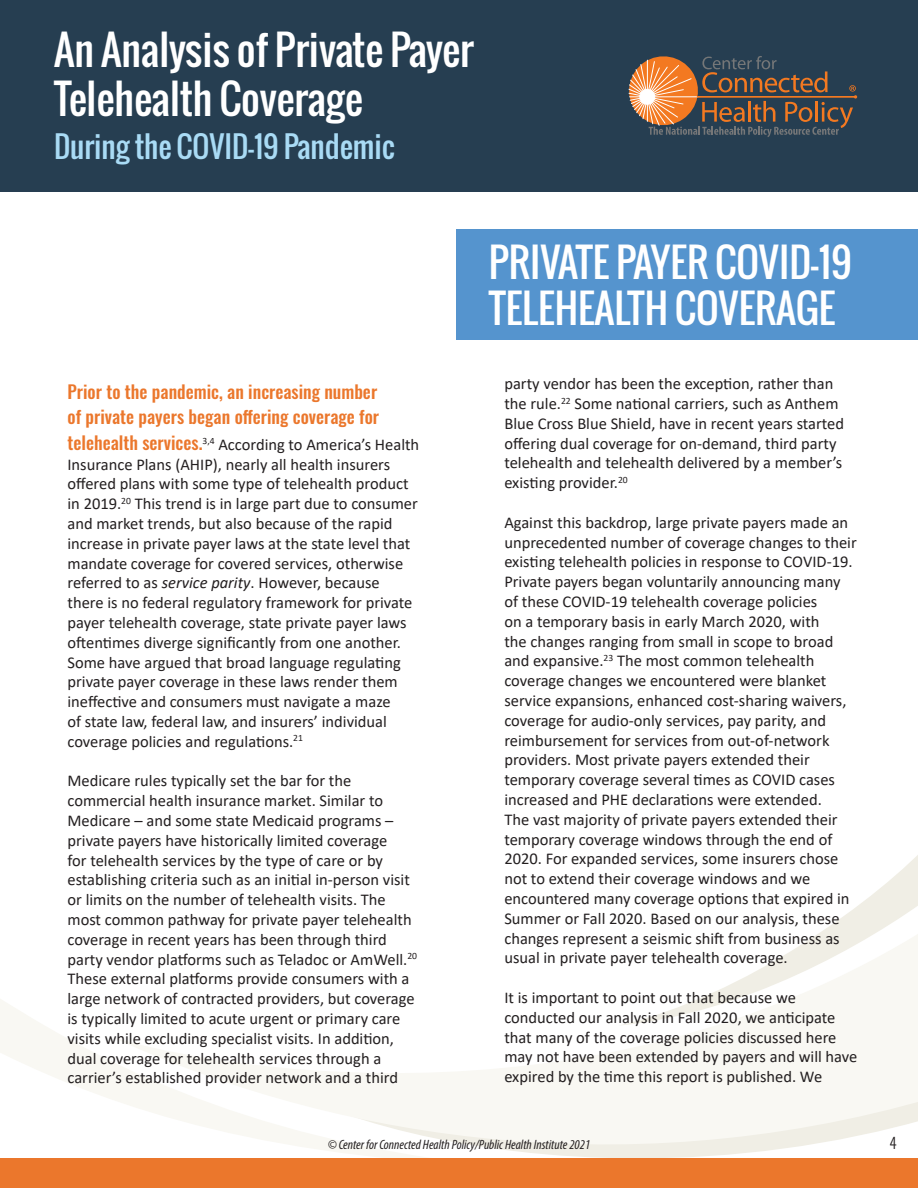
<style>
.page{position:relative;width:918px;height:1188px;background:#fff}
.page>*{position:absolute;margin:0;border:0;box-sizing:border-box;transform-origin:0 0}
.t1{font:40.5px/49.2px "Oswald";color:#fff}
.chapter{font:39.3px/46.5px "Oswald";color:#fff}
.t2{font:29.4px "Oswald";color:#a9dbf5}
.t3{font:500 18px/25.5px "Oswald";color:#eb772c}
.t4{font:16.5px/19.8px "Calibri";color:#231f20}
.t5{font:300 15px "Oswald";color:#231f20}
.t6{font:italic condensed 13.5px "Myriad Pro";color:#231f20}
.s1{font-family:"Oswald";font-weight:500;font-size:18px;color:#eb772c}
.s2{font-style:italic}
</style>
<div class="page">
<svg style="left:494px;top:1026px;width:424px;height:132px;fill:#f9f8f3"></svg>
<svg style="left:623px;top:855px;width:295px;height:171px"></svg>
<svg style="left:0;top:999px;width:494px;height:159px"></svg>
<div style="left:0;top:1158px;width:918px;height:30px;background:#eb772c"></div>
<div style="left:0;top:0;width:918px;height:192px;background:#263e51"></div>
<svg style="left:629px;top:56px;width:228px;height:81px"></svg>
<div style="left:456px;top:230px;width:462px;height:110px;background:#5594ce"></div>
<h1 class="t1" style="left:54px;top:25px;width:421px">An Analysis of Private Payer<br>Telehealth Coverage</h1>
<h3 class="t2" style="left:54px;top:125px;width:342px">During the COVID-19 Pandemic</h3>
<p class="t3" style="left:68px;top:379px;width:313px">Prior to the pandemic, an increasing number of private payers began offering coverage for</p>
<p class="t4" style="left:68px;top:434px;width:353px"><span class="s1">telehealth services.</span><sup>3,4</sup> According to America’s Health Insurance Plans (AHIP), nearly all health insurers offered plans with some type of telehealth product in 2019.<sup>20</sup> This trend is in large part due to consumer and market trends, but also because of the rapid increase in private payer laws at the state level that mandate coverage for covered services, otherwise referred to as <span class="s2">service parity</span>. However, because there is no federal regulatory framework for private payer telehealth coverage, state private payer laws oftentimes diverge significantly from one another.<br>Some have argued that broad language regulating private payer coverage in these laws render them ineffective and consumers must navigate a maze<br>of state law, federal law, and insurers’ individual coverage policies and regulations.<sup>21</sup></p>
<p class="t4" style="left:68px;top:771px;width:351px">Medicare rules typically set the bar for the commercial health insurance market. Similar to Medicare – and some state Medicaid programs – private payers have historically limited coverage<br>for telehealth services by the type of care or by establishing criteria such as an initial in-person visit or limits on the number of telehealth visits. The most common pathway for private payer telehealth coverage in recent years has been through third party vendor platforms such as Teladoc or AmWell.<sup>20<br></sup>These external platforms provide consumers with a large network of contracted providers, but coverage is typically limited to acute urgent or primary care visits while excluding specialist visits. In addition, dual coverage for telehealth services through a carrier’s established provider network and a third</p>
<p class="chapter" style="left:489px;top:238px;width:365px">PRIVATE PAYER COVID-19<br>TELEHEALTH COVERAGE</p>
<p class="t4" style="left:504px;top:374px;width:341px">party vendor has been the exception, rather than the rule.<sup>22</sup> Some national carriers, such as Anthem Blue Cross Blue Shield, have in recent years started offering dual coverage for on-demand, third party telehealth and telehealth delivered by a member’s existing provider.<sup>20</sup></p>
<p class="t4" style="left:504px;top:512px;width:354px">Against this backdrop, large private payers made an unprecedented number of coverage changes to their existing telehealth policies in response to COVID-19.<br>Private payers began voluntarily announcing many of these COVID-19 telehealth coverage policies<br>on a temporary basis in early March 2020, with<br>the changes ranging from small in scope to broad and expansive.<sup>23</sup> The most common telehealth coverage changes we encountered were blanket service expansions, enhanced cost-sharing waivers, coverage for audio-only services, pay parity, and reimbursement for services from out-of-network providers. Most private payers extended their temporary coverage several times as COVID cases increased and PHE declarations were extended.<br>The vast majority of private payers extended their temporary coverage windows through the end of 2020. For expanded services, some insurers chose not to extend their coverage windows and we encountered many coverage options that expired in Summer or Fall 2020. Based on our analysis, these changes represent a seismic shift from business as usual in private payer telehealth coverage.</p>
<p class="t4" style="left:504px;top:987px;width:355px">It is important to point out that because we conducted our analysis in Fall 2020, we anticipate that many of the coverage policies discussed here may not have been extended by payers and will have expired by the time this report is published. We</p>
<p class="t6" style="left:328px;top:1136px;width:264px">© Center for Connected Health Policy/Public Health Institute 2021</p>
<p class="t5" style="left:889px;top:1129px;width:9px">4</p>
</div>
